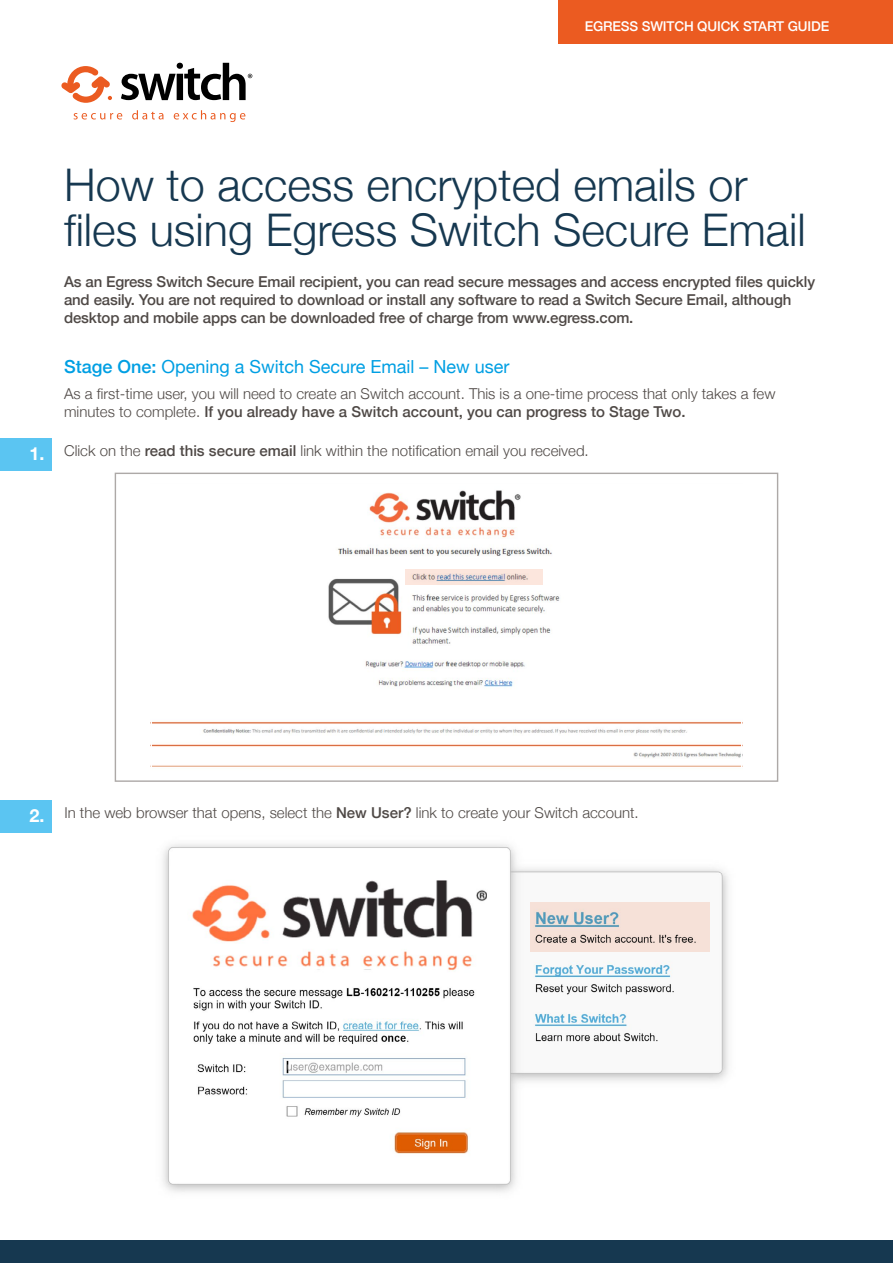
<style>
.page{position:relative;width:893px;height:1263px;background:#fff}
.page>*{position:absolute;margin:0;border:0;box-sizing:border-box;transform-origin:0 0}
.t1{font:300 45px/45px "Helvetica Neue";color:#163850}
.t2{font:18px "Helvetica Neue";color:#009fe3}
.t3{font:300 15px/18px "Helvetica Neue";color:#4f4946}
.t4{font:500 15px/18px "Helvetica Neue";letter-spacing:-.01em;color:#4f4946}
.t5{font:500 13.5px "Helvetica Neue";letter-spacing:-.01em;color:#fff}
.s1{font-weight:500}
.s2{font-weight:700;font-size:18px;color:#fff}
</style>
<div class="page">
<div style="left:0;top:1240px;width:893px;height:23px;background:#163850"></div>
<div style="left:0;top:438px;width:51px;height:33px;background:#5bc5f2"></div>
<img style="left:153px;top:490px;width:587px;height:277px">
<svg style="left:405px;top:569px;width:137px;height:16px;background:#e6d7d3"></svg>
<div style="left:0;top:800px;width:51px;height:33px;background:#5bc5f2"></div>
<img style="left:163px;top:844px;width:565px;height:348px">
<svg style="left:530px;top:902px;width:180px;height:50px;background:#e2d3cd"></svg>
<div style="left:558px;top:0;width:335px;height:43px;background:#eb5b21"></div>
<svg style="left:74px;top:113px;width:48px;height:6px"></svg>
<svg style="left:132px;top:110px;width:32px;height:9px"></svg>
<svg style="left:174px;top:110px;width:71px;height:12px"></svg>
<svg style="left:61px;top:66px;width:51px;height:37px"></svg>
<svg style="left:121px;top:63px;width:131px;height:37px"></svg>
<p class="t5" style="left:585px;top:15px;width:246px">EGRESS SWITCH QUICK START GUIDE</p>
<h1 class="t1" style="left:64px;top:159px;width:743px">How to access encrypted emails or files using Egress Switch Secure Email</h1>
<p class="t4" style="left:64px;top:271px;width:753px">As an Egress Switch Secure Email recipient, you can read secure messages and access encrypted files quickly and easily. You are not required to download or install any software to read a Switch Secure Email, although desktop and mobile apps can be downloaded free of charge from www.egress.com.</p>
<p class="t2" style="left:64px;top:353px;width:447px"><span class="s1">Stage One:</span> Opening a Switch Secure Email – New user</p>
<p class="t3" style="left:64px;top:384px;width:713px">As a first-time user, you will need to create an Switch account. This is a one-time process that only takes a few minutes to complete. <span class="s1">If you already have a Switch account, you can progress to Stage Two.</span></p>
<p class="t3" style="left:29px;top:441px;width:561px"><span class="s2">1.</span> Click on the <span class="s1">read this secure email</span> link within the notification email you received.</p>
<p class="t3" style="left:29px;top:803px;width:611px"><span class="s2">2.</span> In the web browser that opens, select the <span class="s1">New User?</span> link to create your Switch account.</p>
</div>
